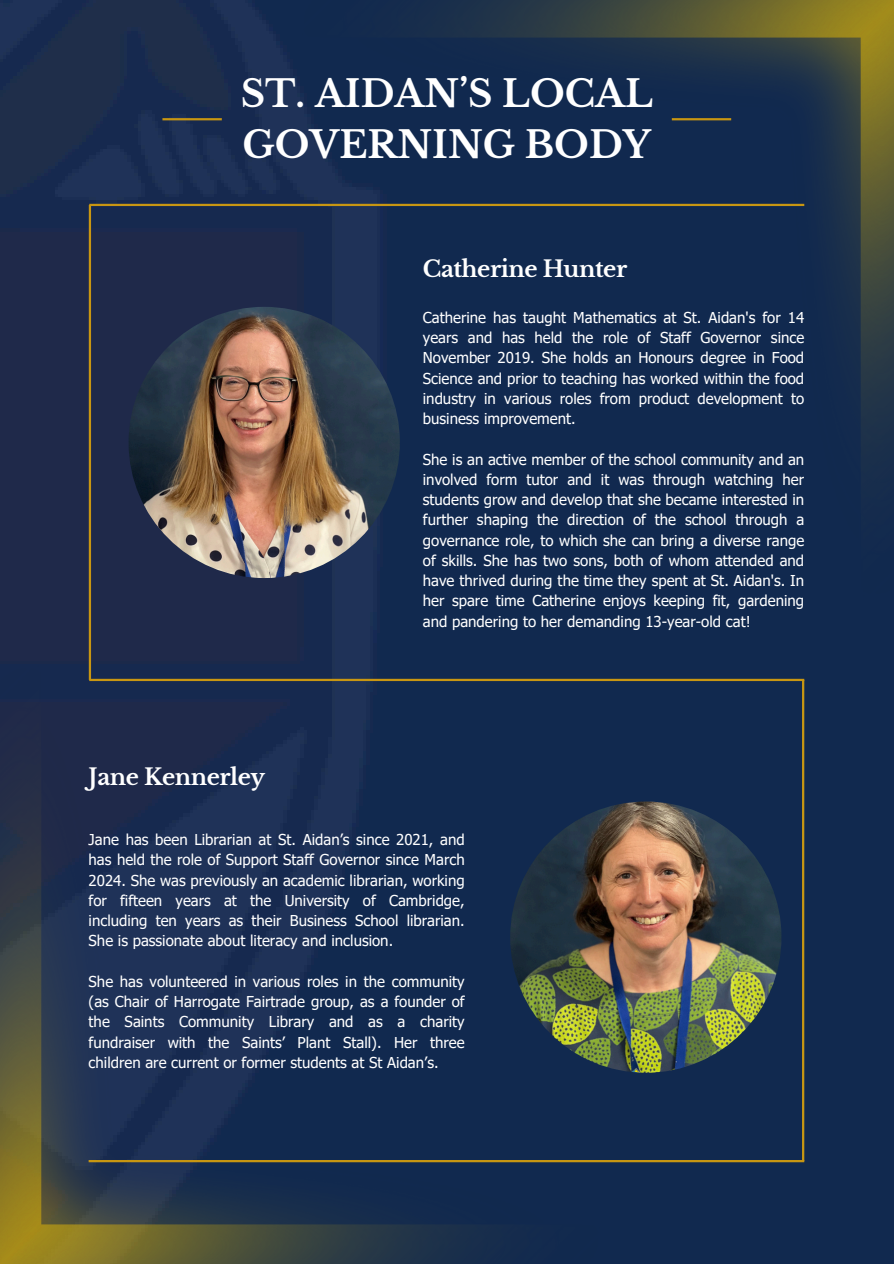
<style>
.page{position:relative;width:894px;height:1264px;background:#fff}
.page>*{position:absolute;margin:0;border:0;box-sizing:border-box;transform-origin:0 0}
.t1{font:700 36.9px/50.7px "Libre Baskerville";color:#fff}
.t2{font:700 22.5px "Libre Baskerville";letter-spacing:-.02em;color:#fff}
.t3{font:15px/20.2px "Tahoma";color:#fff;text-align:justify}
</style>
<div class="page">
<img style="left:0;top:0;width:893px;height:1263px">
<hr style="left:89px;top:678px;width:715px;height:3px;background:#c89612">
<hr style="left:89px;top:204px;width:715px;height:2px;background:#c89612">
<hr style="left:89px;top:1159px;width:715px;height:3px;background:#c89612">
<hr style="left:89px;top:205px;width:2px;height:475px;background:#c89612">
<hr style="left:801px;top:680px;width:3px;height:481px;background:#c89612">
<img style="left:128px;top:307px;width:272px;height:271px;border-radius:50%">
<hr style="left:162px;top:118px;width:60px;height:2px;background:#c89612">
<img style="left:510px;top:801px;width:271px;height:271px;border-radius:50%">
<img style="left:0;top:620px;width:645px;height:643px">
<img style="left:256px;top:0;width:637px;height:641px">
<p class="t1" style="left:241px;top:69px;width:413px">ST. AIDAN’S LOCAL<br>GOVERNING BODY</p>
<p class="t2" style="left:89px;top:762px;width:178px">Jane Kennerley</p>
<p class="t2" style="left:423px;top:255px;width:206px">Catherine Hunter</p>
<h2 class="t3" style="left:423px;top:307px;width:383px">Catherine has taught Mathematics at St. Aidan's for 14 years and has held the role of Staff Governor since November 2019. She holds an Honours degree in Food Science and prior to teaching has worked within the food industry in various roles from product development to business improvement.</h2>
<h1 class="t3" style="left:423px;top:448px;width:383px">She is an active member of the school community and an involved form tutor and it was through watching her students grow and develop that she became interested in further shaping the direction of the school through a governance role, to which she can bring a diverse range of skills. She has two sons, both of whom attended and have thrived during the time they spent at St. Aidan's. In her spare time Catherine enjoys keeping fit, gardening and pandering to her demanding 13-year-old cat!</h1>
<p class="t3" style="left:89px;top:829px;width:377px">Jane has been Librarian at St. Aidan’s since 2021, and has held the role of Support Staff Governor since March 2024. She was previously an academic librarian, working for fifteen years at the University of Cambridge, including ten years as their Business School librarian.<br>She is passionate about literacy and inclusion.</p>
<p class="t3" style="left:89px;top:970px;width:377px">She has volunteered in various roles in the community (as Chair of Harrogate Fairtrade group, as a founder of the Saints Community Library and as a charity fundraiser with the Saints’ Plant Stall). Her three children are current or former students at St Aidan’s.</p>
</div>
